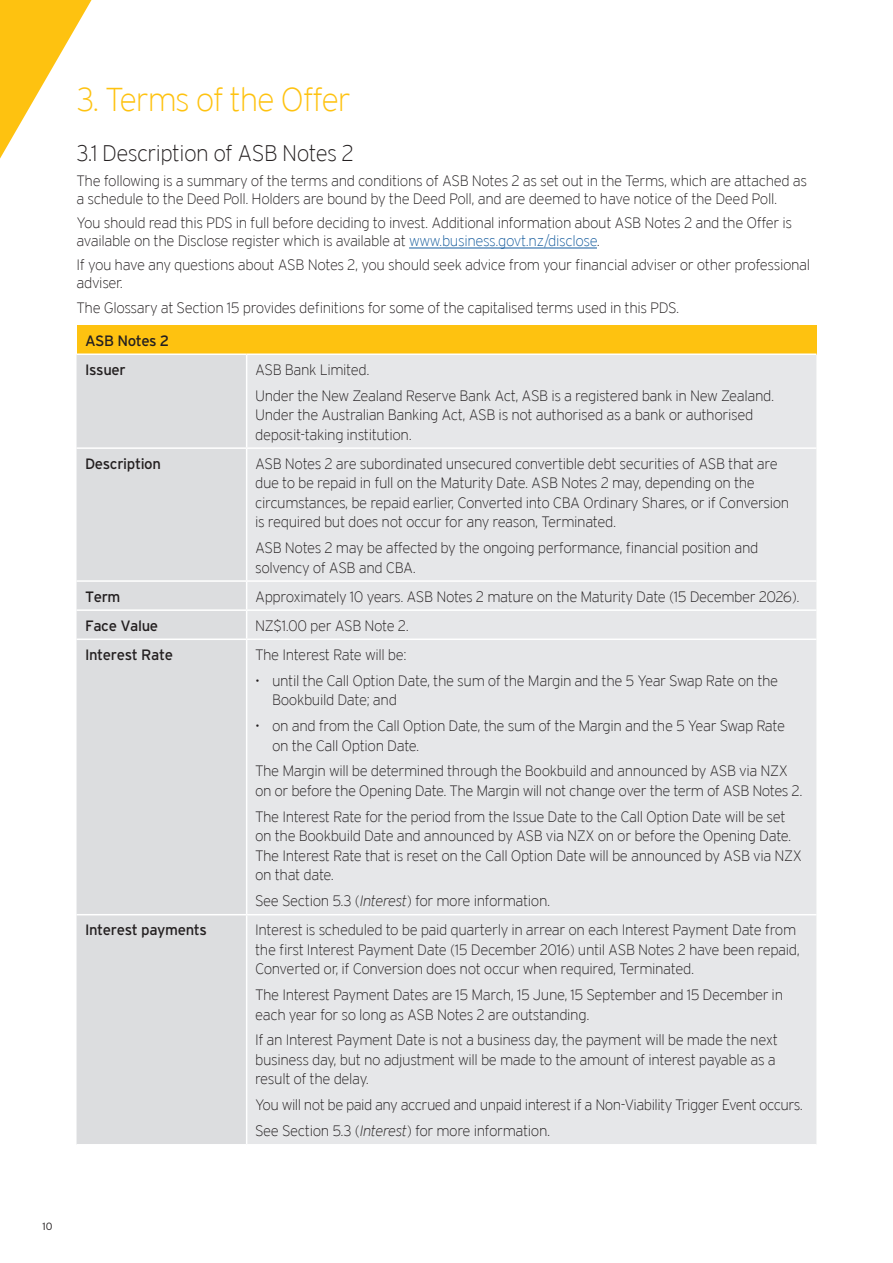
<style>
.page{position:relative;width:893px;height:1263px;background:#fff}
.page>*{position:absolute;margin:0;border:0;box-sizing:border-box;transform-origin:0 0}
.F_Title{font:200 33px "Interstate";letter-spacing:-.04em;color:#fec210}
.F_sub_level_1{font:200 22.5px "Interstate";letter-spacing:-.025em;color:#231f20}
.F_Table_Body{font:200 15px/19.5px "Interstate";letter-spacing:-.025em;color:#231f20}
.F_Body_Copy{font:200 15px/18px "Interstate";letter-spacing:-.025em;color:#231f20}
.F_Table_Body-2{font:15px "Interstate";letter-spacing:-.025em;color:#231f20}
.F_Table_Headings{font:15px "Interstate";letter-spacing:-.03em;color:#231f20}
.t1{font:300 10.5px "Interstate";color:#231f20}
.s1{color:#175d9e}
.s2{font-style:italic}
</style>
<div class="page">
<svg style="left:0;top:0;width:92px;height:159px"></svg>
<hr style="left:409px;top:248px;width:188px;height:1px;background:#175d9e">
<div style="left:77px;top:325px;width:739px;height:29px;background:#fec210"></div>
<div style="left:77px;top:355px;width:169px;height:789px;background:#dcdddf"></div>
<div style="left:247px;top:355px;width:569px;height:789px;background:#e6e7e9"></div>
<hr style="left:77px;top:447px;width:170px;height:2px;background:#fff">
<hr style="left:247px;top:447px;width:569px;height:2px;background:#fff">
<hr style="left:77px;top:580px;width:170px;height:2px;background:#fff">
<hr style="left:247px;top:580px;width:569px;height:2px;background:#fff">
<hr style="left:77px;top:609px;width:170px;height:2px;background:#fff">
<hr style="left:247px;top:609px;width:569px;height:2px;background:#fff">
<hr style="left:77px;top:638px;width:170px;height:2px;background:#fff">
<hr style="left:247px;top:638px;width:569px;height:2px;background:#fff">
<hr style="left:77px;top:914px;width:170px;height:1px;background:#fff">
<hr style="left:247px;top:914px;width:569px;height:1px;background:#fff">
<hr style="left:77px;top:353px;width:170px;height:2px;background:#fff">
<hr style="left:247px;top:353px;width:569px;height:2px;background:#fff">
<p class="F_Title" style="left:77px;top:82px;width:276px">3. Terms of the Offer</p>
<p class="F_sub_level_1" style="left:77px;top:141px;width:279px">3.1 Description of ASB Notes 2</p>
<p class="F_Body_Copy" style="left:77px;top:171px;width:732px">The following is a summary of the terms and conditions of ASB Notes 2 as set out in the Terms, which are attached as a schedule to the Deed Poll. Holders are bound by the Deed Poll, and are deemed to have notice of the Deed Poll.</p>
<p class="F_Body_Copy" style="left:77px;top:214px;width:717px">You should read this PDS in full before deciding to invest. Additional information about ASB Notes 2 and the Offer is available on the Disclose register which is available at <span class="s1">www.business.govt.nz/disclose</span>.</p>
<p class="F_Body_Copy" style="left:77px;top:256px;width:735px">If you have any questions about ASB Notes 2, you should seek advice from your financial adviser or other professional adviser.</p>
<p class="F_Body_Copy" style="left:77px;top:298px;width:604px">The Glossary at Section 15 provides definitions for some of the capitalised terms used in this PDS.</p>
<p class="F_Table_Headings" style="left:85px;top:332px;width:86px">ASB Notes 2</p>
<p class="F_Table_Body-2" style="left:85px;top:361px;width:42px">Issuer</p>
<p class="F_Table_Body" style="left:255px;top:360px;width:116px">ASB Bank Limited.</p>
<p class="F_Table_Body" style="left:255px;top:386px;width:521px">Under the New Zealand Reserve Bank Act, ASB is a registered bank in New Zealand.<br>Under the Australian Banking Act, ASB is not authorised as a bank or authorised deposit-taking institution.</p>
<p class="F_Table_Body-2" style="left:85px;top:455px;width:77px">Description</p>
<p class="F_Table_Body" style="left:255px;top:454px;width:536px">ASB Notes 2 are subordinated unsecured convertible debt securities of ASB that are due to be repaid in full on the Maturity Date. ASB Notes 2 may, depending on the circumstances, be repaid earlier, Converted into CBA Ordinary Shares, or if Conversion is required but does not occur for any reason, Terminated.</p>
<p class="F_Table_Body" style="left:255px;top:538px;width:505px">ASB Notes 2 may be affected by the ongoing performance, financial position and solvency of ASB and CBA.</p>
<p class="F_Table_Body-2" style="left:85px;top:588px;width:37px">Term</p>
<p class="F_Table_Body" style="left:255px;top:586px;width:546px">Approximately 10 years. ASB Notes 2 mature on the Maturity Date (15 December 2026).</p>
<p class="F_Table_Body-2" style="left:85px;top:617px;width:75px">Face Value</p>
<p class="F_Table_Body" style="left:255px;top:616px;width:155px">NZ$1.00 per ASB Note 2.</p>
<p class="F_Table_Body-2" style="left:85px;top:646px;width:90px">Interest Rate</p>
<p class="F_Table_Body" style="left:255px;top:645px;width:153px">The Interest Rate will be:</p>
<p class="F_Table_Body" style="left:272px;top:671px;width:508px;text-indent:-17px">• until the Call Option Date, the sum of the Margin and the 5 Year Swap Rate on the<br>Bookbuild Date; and</p>
<p class="F_Table_Body" style="left:272px;top:716px;width:514px;text-indent:-17px">• on and from the Call Option Date, the sum of the Margin and the 5 Year Swap Rate on the Call Option Date.</p>
<p class="F_Table_Body" style="left:255px;top:761px;width:549px">The Margin will be determined through the Bookbuild and announced by ASB via NZX on or before the Opening Date. The Margin will not change over the term of ASB Notes 2.</p>
<p class="F_Table_Body" style="left:255px;top:807px;width:548px">The Interest Rate for the period from the Issue Date to the Call Option Date will be set on the Bookbuild Date and announced by ASB via NZX on or before the Opening Date.<br>The Interest Rate that is reset on the Call Option Date will be announced by ASB via NZX on that date.</p>
<p class="F_Table_Body" style="left:255px;top:891px;width:297px">See Section 5.3 (<span class="s2">Interest</span>) for more information.</p>
<p class="F_Table_Body-2" style="left:85px;top:922px;width:123px">Interest payments</p>
<p class="F_Table_Body" style="left:255px;top:920px;width:546px">Interest is scheduled to be paid quarterly in arrear on each Interest Payment Date from the first Interest Payment Date (15 December 2016) until ASB Notes 2 have been repaid,<br>Converted or, if Conversion does not occur when required, Terminated.</p>
<p class="F_Table_Body" style="left:255px;top:985px;width:529px">The Interest Payment Dates are 15 March, 15 June, 15 September and 15 December in each year for so long as ASB Notes 2 are outstanding.</p>
<p class="F_Table_Body" style="left:255px;top:1030px;width:524px">If an Interest Payment Date is not a business day, the payment will be made the next business day, but no adjustment will be made to the amount of interest payable as a result of the delay.</p>
<p class="F_Table_Body" style="left:255px;top:1095px;width:549px">You will not be paid any accrued and unpaid interest if a Non-Viability Trigger Event occurs.</p>
<p class="F_Table_Body" style="left:255px;top:1121px;width:297px">See Section 5.3 (<span class="s2">Interest</span>) for more information.</p>
<p class="t1" style="left:43px;top:1220px;width:12px">10</p>
</div>
